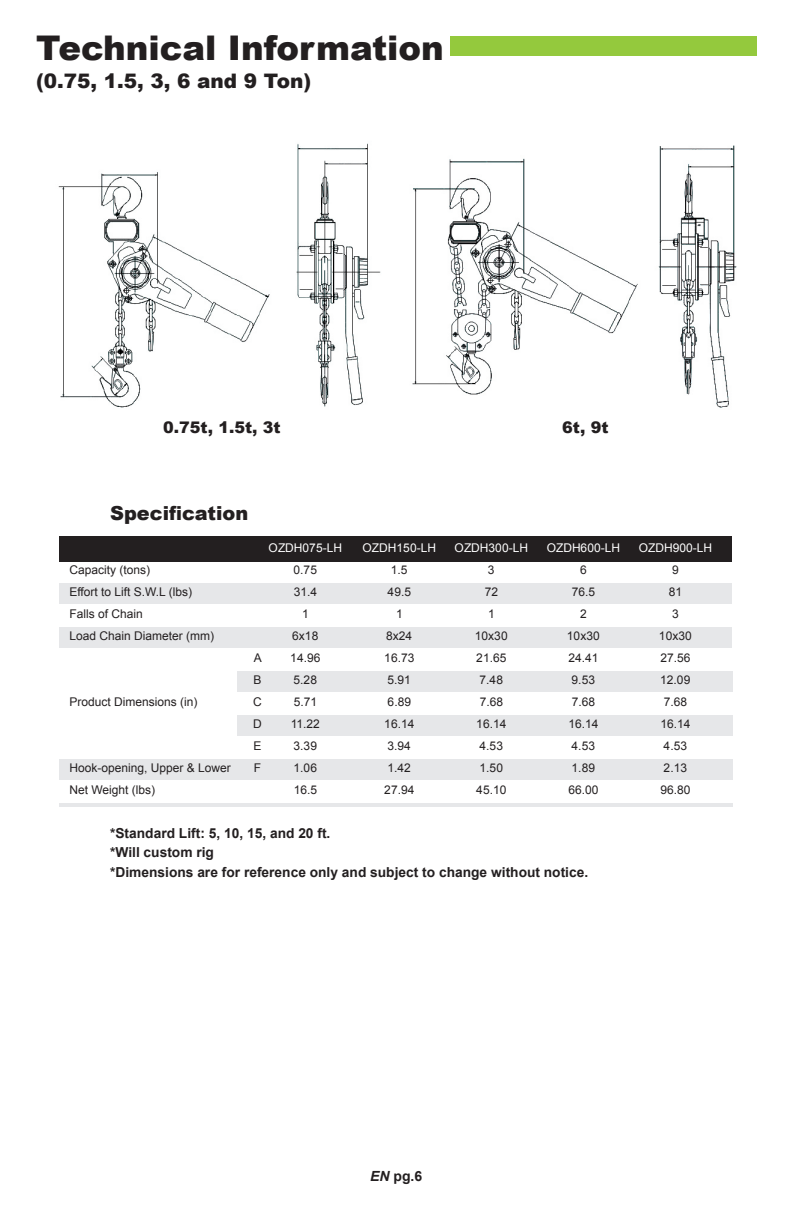
<style>
.page{position:relative;width:792px;height:1224px;background:#fff}
.page>*{position:absolute;margin:0;border:0;box-sizing:border-box;transform-origin:0 0}
.Cover_Title{font:900 34px "Arial";color:#231f20}
.t1{font:900 20px "Arial";color:#231f20}
.t2{font:900 19.4px "Arial";color:#231f20}
.t3{font:900 16px "Arial";color:#231f20}
.pg_number{font:700 14px "Arial";color:#231f20}
.t4{font:700 13.8px "Arial";color:#231f20}
.t5{font:12px "Arial";color:#231f20}
.t6{font:12px "Arial";color:#fff}
.s1{font-style:italic}
</style>
<div class="page">
<div style="left:450px;top:36px;width:306px;height:19px;background:#94c93d"></div>
<div style="left:59px;top:583px;width:673px;height:20px;background:#e6e7e9"></div>
<div style="left:59px;top:627px;width:673px;height:21px;background:#e6e7e9"></div>
<div style="left:237px;top:671px;width:495px;height:21px;background:#e6e7e9"></div>
<div style="left:237px;top:715px;width:495px;height:21px;background:#e6e7e9"></div>
<div style="left:59px;top:759px;width:673px;height:21px;background:#e6e7e9"></div>
<div style="left:59px;top:536px;width:673px;height:25px;background:#231f20"></div>
<hr style="left:59px;top:803px;width:673px;height:4px;background:#e6e7e9">
<img style="left:58px;top:143px;width:679px;height:265px">
<p class="Cover_Title" style="left:36px;top:24px;width:409px">Technical Information</p>
<p class="t1" style="left:36px;top:67px;width:277px">(0.75, 1.5, 3, 6 and 9 Ton)</p>
<p class="t3" style="left:163px;top:416px;width:119px">0.75t, 1.5t, 3t</p>
<p class="t3" style="left:562px;top:416px;width:48px">6t, 9t</p>
<p class="t2" style="left:110px;top:499px;width:140px">Specification</p>
<p class="t6" style="left:269px;top:540px;width:75px">OZDH075-LH</p>
<p class="t6" style="left:363px;top:540px;width:75px">OZDH150-LH</p>
<p class="t6" style="left:455px;top:540px;width:75px">OZDH300-LH</p>
<p class="t6" style="left:547px;top:540px;width:75px">OZDH600-LH</p>
<p class="t6" style="left:639px;top:540px;width:75px">OZDH900-LH</p>
<p class="t5" style="left:69px;top:562px;width:82px">Capacity (tons)</p>
<p class="t5" style="left:294px;top:562px;width:25px">0.75</p>
<p class="t5" style="left:391px;top:562px;width:18px">1.5</p>
<p class="t5" style="left:488px;top:562px;width:8px">3</p>
<p class="t5" style="left:580px;top:562px;width:8px">6</p>
<p class="t5" style="left:672px;top:562px;width:8px">9</p>
<p class="t5" style="left:69px;top:584px;width:124px">Effort to Lift S.W.L (lbs)</p>
<p class="t5" style="left:294px;top:584px;width:25px">31.4</p>
<p class="t5" style="left:388px;top:584px;width:25px">49.5</p>
<p class="t5" style="left:485px;top:584px;width:15px">72</p>
<p class="t5" style="left:572px;top:584px;width:25px">76.5</p>
<p class="t5" style="left:669px;top:584px;width:15px">81</p>
<p class="t5" style="left:69px;top:606px;width:75px">Falls of Chain</p>
<p class="t5" style="left:302px;top:606px;width:8px">1</p>
<p class="t5" style="left:396px;top:606px;width:8px">1</p>
<p class="t5" style="left:488px;top:606px;width:8px">1</p>
<p class="t5" style="left:580px;top:606px;width:8px">2</p>
<p class="t5" style="left:672px;top:606px;width:8px">3</p>
<p class="t5" style="left:69px;top:628px;width:146px">Load Chain Diameter (mm)</p>
<p class="t5" style="left:292px;top:628px;width:28px">6x18</p>
<p class="t5" style="left:386px;top:628px;width:28px">8x24</p>
<p class="t5" style="left:475px;top:628px;width:34px">10x30</p>
<p class="t5" style="left:567px;top:628px;width:34px">10x30</p>
<p class="t5" style="left:659px;top:628px;width:34px">10x30</p>
<p class="t5" style="left:254px;top:650px;width:10px">A</p>
<p class="t5" style="left:290px;top:650px;width:32px">14.96</p>
<p class="t5" style="left:384px;top:650px;width:32px">16.73</p>
<p class="t5" style="left:476px;top:650px;width:32px">21.65</p>
<p class="t5" style="left:568px;top:650px;width:32px">24.41</p>
<p class="t5" style="left:660px;top:650px;width:32px">27.56</p>
<p class="t5" style="left:253px;top:672px;width:10px">B</p>
<p class="t5" style="left:294px;top:672px;width:25px">5.28</p>
<p class="t5" style="left:388px;top:672px;width:25px">5.91</p>
<p class="t5" style="left:480px;top:672px;width:25px">7.48</p>
<p class="t5" style="left:572px;top:672px;width:25px">9.53</p>
<p class="t5" style="left:660px;top:672px;width:32px">12.09</p>
<p class="t5" style="left:69px;top:694px;width:130px">Product Dimensions (in)</p>
<p class="t5" style="left:253px;top:694px;width:10px">C</p>
<p class="t5" style="left:294px;top:694px;width:25px">5.71</p>
<p class="t5" style="left:388px;top:694px;width:25px">6.89</p>
<p class="t5" style="left:480px;top:694px;width:25px">7.68</p>
<p class="t5" style="left:572px;top:694px;width:25px">7.68</p>
<p class="t5" style="left:664px;top:694px;width:25px">7.68</p>
<p class="t5" style="left:253px;top:716px;width:10px">D</p>
<p class="t5" style="left:291px;top:716px;width:31px">11.22</p>
<p class="t5" style="left:384px;top:716px;width:32px">16.14</p>
<p class="t5" style="left:476px;top:716px;width:32px">16.14</p>
<p class="t5" style="left:568px;top:716px;width:32px">16.14</p>
<p class="t5" style="left:660px;top:716px;width:32px">16.14</p>
<p class="t5" style="left:253px;top:738px;width:10px">E</p>
<p class="t5" style="left:294px;top:738px;width:25px">3.39</p>
<p class="t5" style="left:388px;top:738px;width:25px">3.94</p>
<p class="t5" style="left:480px;top:738px;width:25px">4.53</p>
<p class="t5" style="left:572px;top:738px;width:25px">4.53</p>
<p class="t5" style="left:664px;top:738px;width:25px">4.53</p>
<p class="t5" style="left:69px;top:760px;width:163px">Hook-opening, Upper &amp; Lower</p>
<p class="t5" style="left:254px;top:760px;width:9px">F</p>
<p class="t5" style="left:294px;top:760px;width:25px">1.06</p>
<p class="t5" style="left:388px;top:760px;width:25px">1.42</p>
<p class="t5" style="left:480px;top:760px;width:25px">1.50</p>
<p class="t5" style="left:572px;top:760px;width:25px">1.89</p>
<p class="t5" style="left:664px;top:760px;width:25px">2.13</p>
<p class="t5" style="left:69px;top:782px;width:87px">Net Weight (lbs)</p>
<p class="t5" style="left:294px;top:782px;width:25px">16.5</p>
<p class="t5" style="left:384px;top:782px;width:32px">27.94</p>
<p class="t5" style="left:476px;top:782px;width:32px">45.10</p>
<p class="t5" style="left:568px;top:782px;width:32px">66.00</p>
<p class="t5" style="left:660px;top:782px;width:32px">96.80</p>
<p class="t4" style="left:110px;top:824px;width:222px">*Standard Lift: 5, 10, 15, and 20 ft.</p>
<p class="t4" style="left:110px;top:844px;width:105px">*Will custom rig</p>
<p class="t4" style="left:110px;top:863px;width:480px">*Dimensions are for reference only and subject to change without notice.</p>
<p class="pg_number" style="left:370px;top:1166px;width:54px"><span class="s1">EN</span> pg.6</p>
</div>
